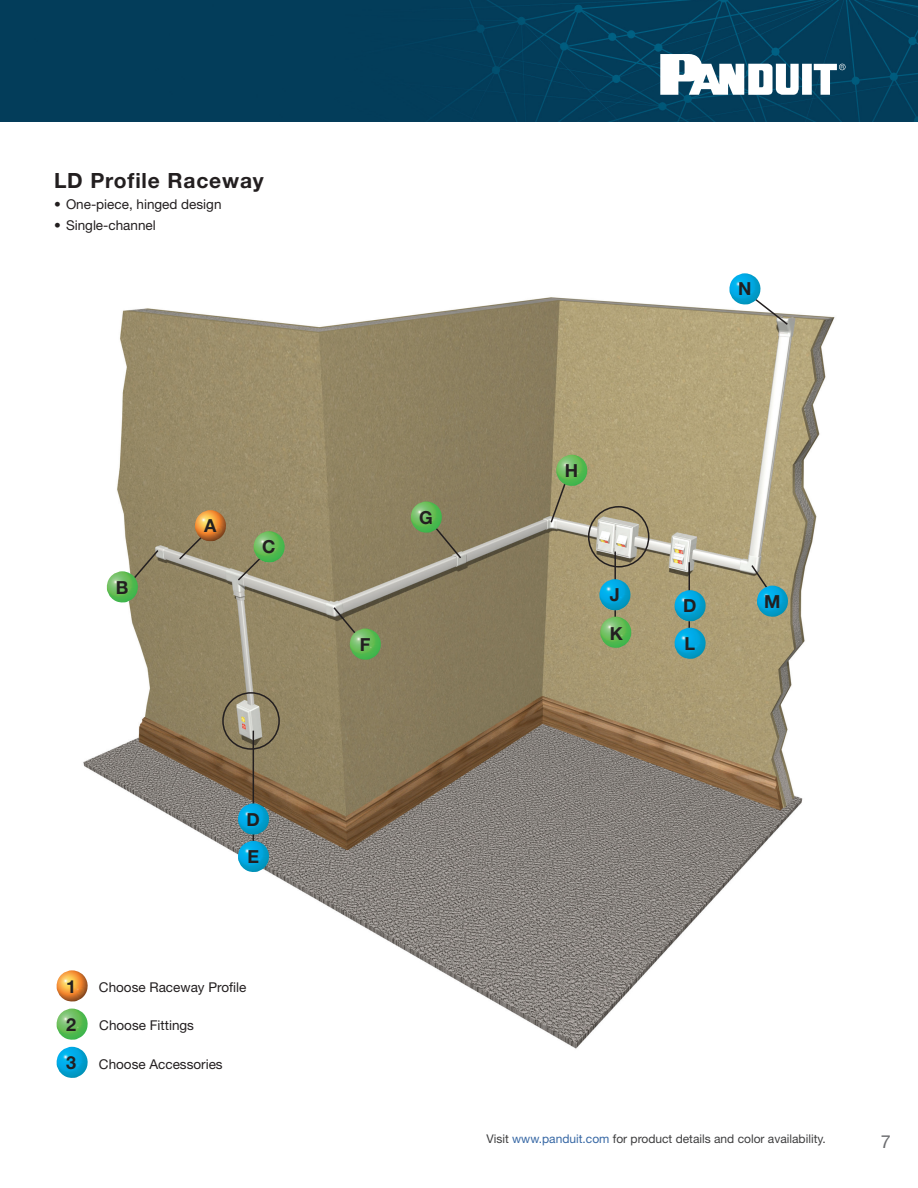
<style>
.page{position:relative;width:918px;height:1188px;background:#fff}
.page>*{position:absolute;margin:0;border:0;box-sizing:border-box;transform-origin:0 0}
.t1{font:700 21px "Helvetica Neue LT Std";letter-spacing:.04em;color:#231f20}
.t2{font:700 18px "Helvetica Neue LT Std";color:#231f20}
.t3{font:18px "Helvetica Neue LT Std";color:#6c6d70}
.t4{font:13.5px "Helvetica Neue LT Std";color:#231f20}
.t5{font:12px "Helvetica Neue LT Std";color:#3e3e3f}
.s1{color:#3667a4}
</style>
<div class="page">
<div style="left:0;top:0;width:918px;height:121px;background:#033d5a"></div>
<svg style="left:660px;top:54px;width:186px;height:41px"></svg>
<img style="left:83px;top:297px;width:752px;height:752px">
<svg style="left:332px;top:606px;width:36px;height:43px"></svg>
<svg style="left:236px;top:545px;width:38px;height:37px"></svg>
<svg style="left:122px;top:548px;width:38px;height:44px"></svg>
<hr style="left:253px;top:731px;width:1px;height:133px;background:#231f20">
<svg style="left:743px;top:297px;width:46px;height:29px"></svg>
<svg style="left:549px;top:467px;width:23px;height:57px"></svg>
<img style="left:106px;top:571px;width:34px;height:32px">
<img style="left:349px;top:629px;width:34px;height:31px">
<img style="left:237px;top:803px;width:34px;height:32px">
<img style="left:253px;top:531px;width:34px;height:32px">
<img style="left:555px;top:455px;width:35px;height:32px">
<div style="left:222px;top:692px;width:58px;height:58px;border:2px solid #231f20;border-radius:50%"></div>
<div style="left:588px;top:506px;width:61px;height:62px;border:2px solid #231f20;border-radius:50%"></div>
<svg style="left:750px;top:563px;width:25px;height:36px"></svg>
<hr style="left:688px;top:562px;width:2px;height:86px;background:#231f20">
<img style="left:674px;top:628px;width:34px;height:32px">
<img style="left:674px;top:590px;width:34px;height:32px">
<hr style="left:614px;top:552px;width:2px;height:85px;background:#231f20">
<img style="left:599px;top:617px;width:35px;height:32px">
<img style="left:598px;top:579px;width:35px;height:32px">
<svg style="left:426px;top:517px;width:37px;height:43px"></svg>
<img style="left:410px;top:501px;width:34px;height:32px">
<svg style="left:178px;top:524px;width:37px;height:37px"></svg>
<img style="left:194px;top:510px;width:34px;height:32px">
<img style="left:56px;top:970px;width:34px;height:32px">
<img style="left:56px;top:1009px;width:34px;height:31px">
<img style="left:56px;top:1047px;width:34px;height:31px">
<img style="left:756px;top:586px;width:34px;height:31px">
<img style="left:728px;top:273px;width:35px;height:32px">
<img style="left:237px;top:841px;width:34px;height:32px">
<h1 class="t1" style="left:54px;top:167px;width:211px">LD Profile Raceway</h1>
<p class="t4" style="left:54px;top:196px;width:169px">• One-piece, hinged design</p>
<p class="t4" style="left:54px;top:217px;width:103px">• Single-channel</p>
<h2 class="t2" style="left:116px;top:576px;width:14px">B</h2>
<h2 class="t2" style="left:204px;top:515px;width:14px">A</h2>
<h2 class="t2" style="left:262px;top:536px;width:15px">C</h2>
<h2 class="t2" style="left:247px;top:808px;width:15px">D</h2>
<h2 class="t2" style="left:247px;top:846px;width:13px">E</h2>
<h2 class="t2" style="left:66px;top:975px;width:12px">1</h2>
<p class="t4" style="left:99px;top:979px;width:149px">Choose Raceway Profile</p>
<h2 class="t2" style="left:66px;top:1013px;width:12px">2</h2>
<p class="t4" style="left:99px;top:1018px;width:96px">Choose Fittings</p>
<h2 class="t2" style="left:66px;top:1051px;width:12px">3</h2>
<p class="t4" style="left:99px;top:1056px;width:125px">Choose Accessories</p>
<h2 class="t2" style="left:360px;top:633px;width:12px">F</h2>
<h2 class="t2" style="left:419px;top:506px;width:15px">G</h2>
<h2 class="t2" style="left:738px;top:278px;width:15px">N</h2>
<h2 class="t2" style="left:565px;top:459px;width:15px">H</h2>
<h2 class="t2" style="left:610px;top:584px;width:12px">J</h2>
<h2 class="t2" style="left:610px;top:623px;width:14px">K</h2>
<h2 class="t2" style="left:683px;top:595px;width:15px">D</h2>
<h2 class="t2" style="left:685px;top:632px;width:12px">L</h2>
<h2 class="t2" style="left:764px;top:590px;width:18px">M</h2>
<p class="t5" style="left:486px;top:1132px;width:341px">Visit <span class="s1">www.panduit.com</span> for product details and color availability.</p>
<h2 class="t3" style="left:881px;top:1130px;width:12px">7</h2>
</div>
